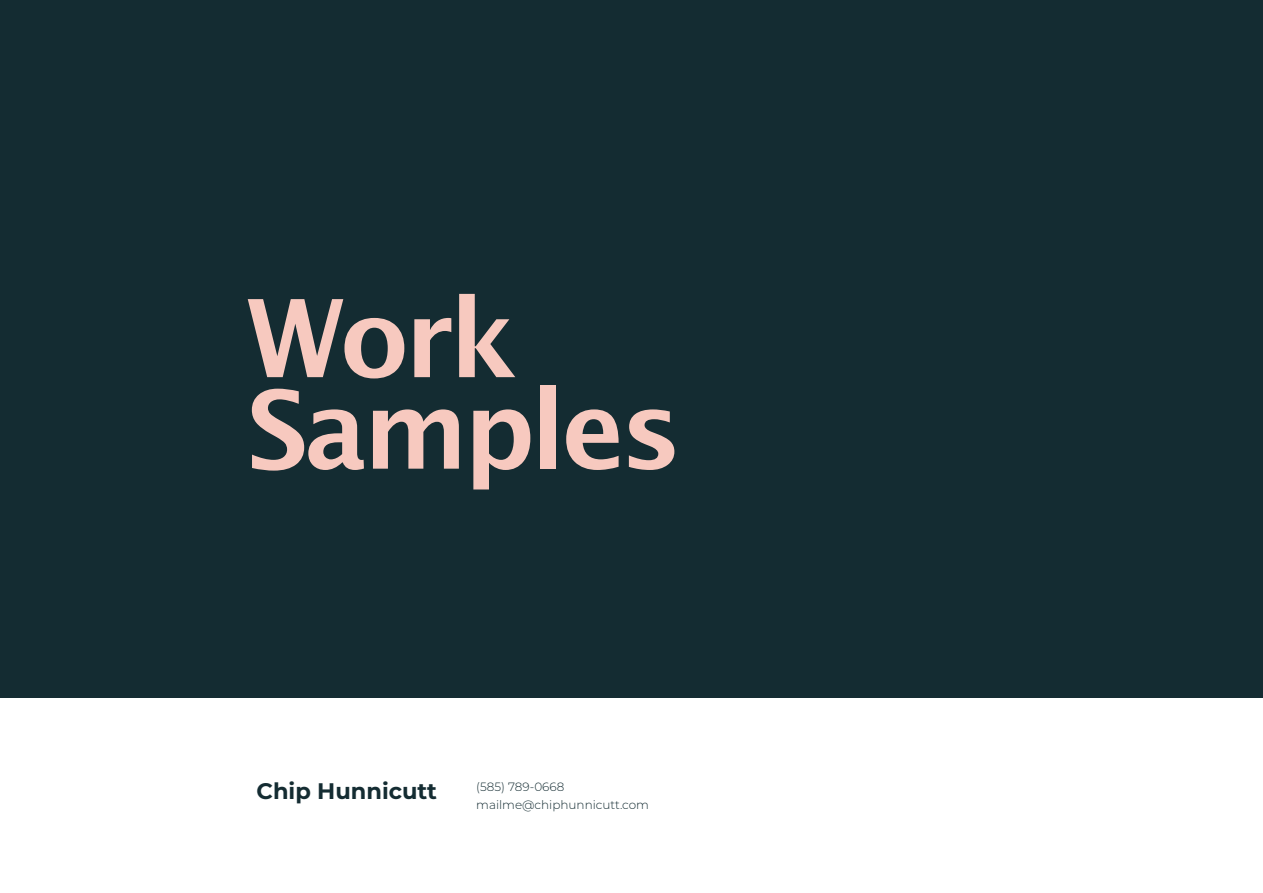
<style>
.page{position:relative;width:1263px;height:893px;background:#fff}
.page>*{position:absolute;margin:0;border:0;box-sizing:border-box;transform-origin:0 0}
.t1{font:700 108px/91.5px "Lucida Grande";letter-spacing:-.04em;color:#f7c9bf}
.t2{font:700 22.5px "Montserrat";color:#142c32}
.t3{font:300 12px/18px "Montserrat";color:#142c32}
</style>
<div class="page">
<div style="left:0;top:0;width:1263px;height:697px;background:#142c32"></div>
<h1 class="t1" style="left:247px;top:300px;width:436px">Work<br>Samples</h1>
<h2 class="t2" style="left:257px;top:777px;width:182px">Chip Hunnicutt</h2>
<p class="t3" style="left:476px;top:778px;width:174px">(585) 789-0668 mailme@chiphunnicutt.com</p>
</div>
